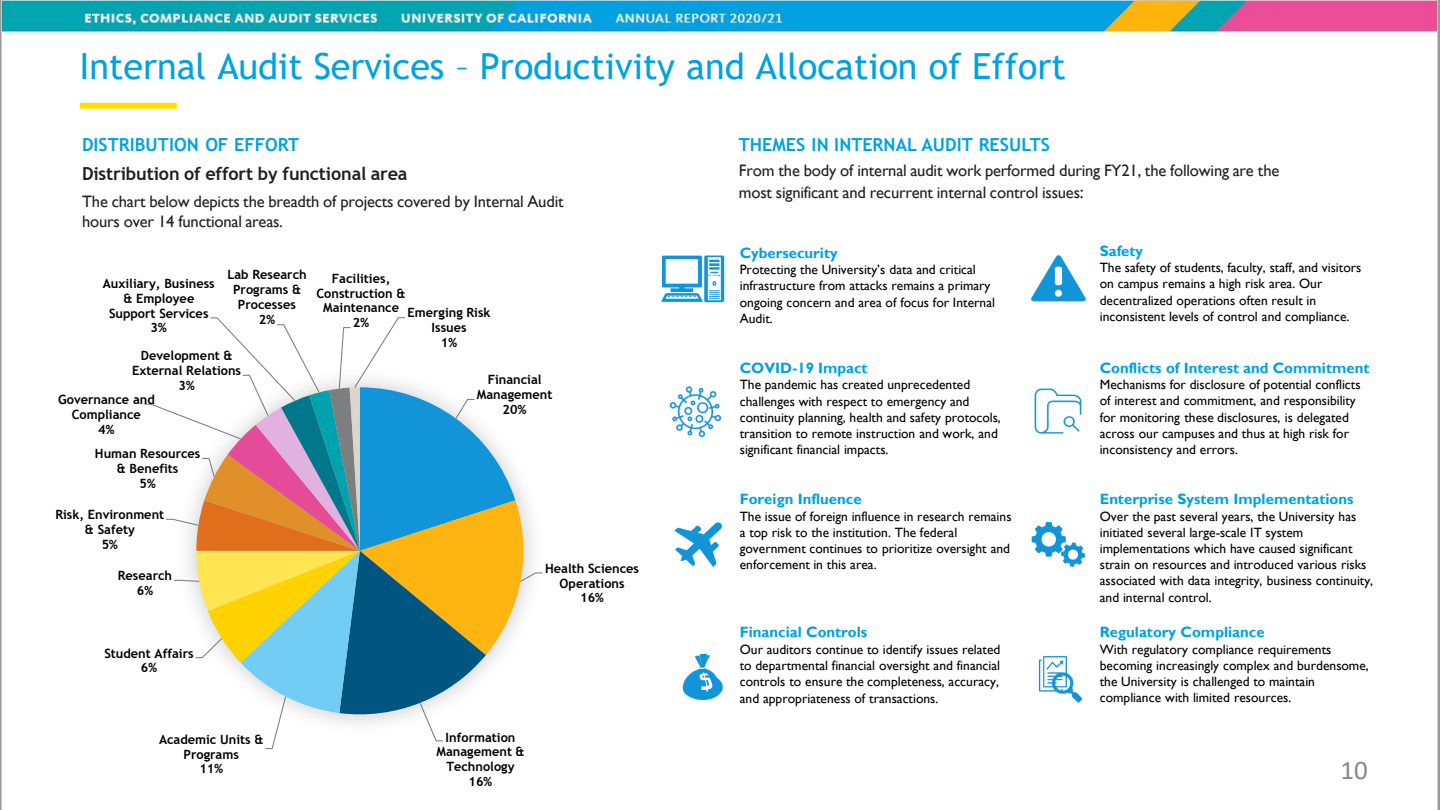
<style>
.page{position:relative;width:1440px;height:810px;background:#fff}
.page>*{position:absolute;margin:0;border:0;box-sizing:border-box;transform-origin:0 0}
.t1{font:36px "Trebuchet MS";color:#00a2df}
.t2{font:27px "Calibri";color:#898989}
.t3{font:700 18px "Trebuchet MS";color:#00a2df}
.t4{font:700 18px "Trebuchet MS";letter-spacing:-.01em;color:#231f20}
.t5{font:16.5px/19.8px "Gill Sans";letter-spacing:-.01em;color:#231f20}
.t6{font:700 15px "Gill Sans";color:#00a1e1}
.t7{font:13.5px/16.2px "Gill Sans";color:#000}
.t8{font:700 12.75px/14.7px "Trebuchet MS";color:#000;text-align:center}
.s1{font-size:18px}
</style>
<div class="page">
<img style="left:0;top:0;width:1440px;height:810px">
<div style="left:80px;top:103px;width:97px;height:6px;background:#fd0"></div>
<img style="left:659px;top:252px;width:70px;height:54px">
<img style="left:668px;top:384px;width:56px;height:54px">
<img style="left:667px;top:517px;width:58px;height:54px">
<img style="left:674px;top:649px;width:56px;height:54px">
<img style="left:1027px;top:252px;width:62px;height:54px">
<img style="left:1027px;top:517px;width:64px;height:54px">
<img style="left:1030px;top:649px;width:55px;height:54px">
<img style="left:1031px;top:384px;width:54px;height:54px">
<img style="left:544px;top:469px;width:11px;height:218px">
<svg style="left:143px;top:317px;width:401px;height:433px"></svg>
<h1 class="t1" style="left:80px;top:43px;width:988px">Internal Audit Services – Productivity and Allocation of Effort</h1>
<p class="t3" style="left:82px;top:133px;width:219px">DISTRIBUTION OF EFFORT</p>
<p class="t4" style="left:82px;top:162px;width:327px">Distribution of effort by functional area</p>
<p class="t5" style="left:82px;top:192px;width:483px">The chart below depicts the breadth of projects covered by Internal Audit hours over 14 functional areas.</p>
<p class="t8" style="left:103px;top:276px;width:114px">Auxiliary, Business &amp; Employee<br>Support Services<br>3%</p>
<p class="t8" style="left:227px;top:268px;width:81px">Lab Research<br>Programs &amp;<br>Processes<br>2%</p>
<p class="t8" style="left:317px;top:271px;width:91px">Facilities,<br>Construction &amp;<br>Maintenance<br>2%</p>
<p class="t8" style="left:408px;top:306px;width:84px">Emerging Risk<br>Issues<br>1%</p>
<p class="t8" style="left:132px;top:348px;width:110px">Development &amp;<br>External Relations<br>3%</p>
<p class="t8" style="left:58px;top:392px;width:98px">Governance and<br>Compliance<br>4%</p>
<p class="t8" style="left:95px;top:447px;width:107px">Human Resources &amp; Benefits<br>5%</p>
<p class="t8" style="left:55px;top:507px;width:110px">Risk, Environment &amp; Safety<br>5%</p>
<p class="t8" style="left:118px;top:568px;width:56px">Research<br>6%</p>
<p class="t8" style="left:104px;top:646px;width:91px">Student Affairs<br>6%</p>
<p class="t8" style="left:159px;top:732px;width:106px">Academic Units &amp;<br>Programs<br>11%</p>
<p class="t8" style="left:477px;top:373px;width:77px">Financial<br>Management<br>20%</p>
<p class="t8" style="left:545px;top:561px;width:96px">Health Sciences<br>Operations<br>16%</p>
<p class="t8" style="left:436px;top:730px;width:90px">Information<br>Management &amp;<br>Technology<br>16%</p>
<p class="t3" style="left:739px;top:133px;width:313px">THEMES IN INTERNAL AUDIT RESULTS</p>
<p class="t5" style="left:739px;top:160px;width:542px;line-height:21.5px">From the body of internal audit work performed during FY21, the following are the most significant and recurrent internal control issues<span class="s1">:</span></p>
<p class="t6" style="left:740px;top:244px;width:99px">Cybersecurity</p>
<p class="t7" style="left:740px;top:262px;width:257px">Protecting the University’s data and critical infrastructure from attacks remains a primary ongoing concern and area of focus for Internal Audit.</p>
<p class="t6" style="left:740px;top:359px;width:129px">COVID-19 Impact</p>
<p class="t7" style="left:740px;top:377px;width:263px">The pandemic has created unprecedented challenges with respect to emergency and continuity planning, health and safety protocols, transition to remote instruction and work, and significant financial impacts.</p>
<p class="t6" style="left:740px;top:490px;width:123px">Foreign Influence</p>
<p class="t7" style="left:740px;top:508px;width:273px">The issue of foreign influence in research remains a top risk to the institution. The federal government continues to prioritize oversight and enforcement in this area.</p>
<p class="t6" style="left:740px;top:623px;width:129px">Financial Controls</p>
<p class="t7" style="left:740px;top:642px;width:262px;text-align:justify">Our auditors continue to identify issues related to departmental financial oversight and financial controls to ensure the completeness, accuracy, and appropriateness of transactions.</p>
<p class="t6" style="left:1100px;top:242px;width:45px">Safety</p>
<p class="t7" style="left:1100px;top:260px;width:263px">The safety of students, faculty, staff, and visitors on campus remains a high risk area. Our decentralized operations often result in inconsistent levels of control and compliance.</p>
<p class="t6" style="left:1100px;top:359px;width:271px">Conflicts of Interest and Commitment</p>
<p class="t7" style="left:1100px;top:377px;width:262px">Mechanisms for disclosure of potential conflicts of interest and commitment, and responsibility for monitoring these disclosures, is delegated across our campuses and thus at high risk for inconsistency and errors.</p>
<p class="t6" style="left:1100px;top:490px;width:255px">Enterprise System Implementations</p>
<p class="t7" style="left:1100px;top:508px;width:275px">Over the past several years, the University has initiated several large-scale IT system implementations which have caused significant strain on resources and introduced various risks associated with data integrity, business continuity, and internal control.</p>
<p class="t6" style="left:1100px;top:623px;width:166px">Regulatory Compliance</p>
<p class="t7" style="left:1100px;top:641px;width:271px">With regulatory compliance requirements becoming increasingly complex and burdensome, the University is challenged to maintain compliance with limited resources.</p>
<h2 class="t2" style="left:1341px;top:751px;width:29px">10</h2>
</div>
